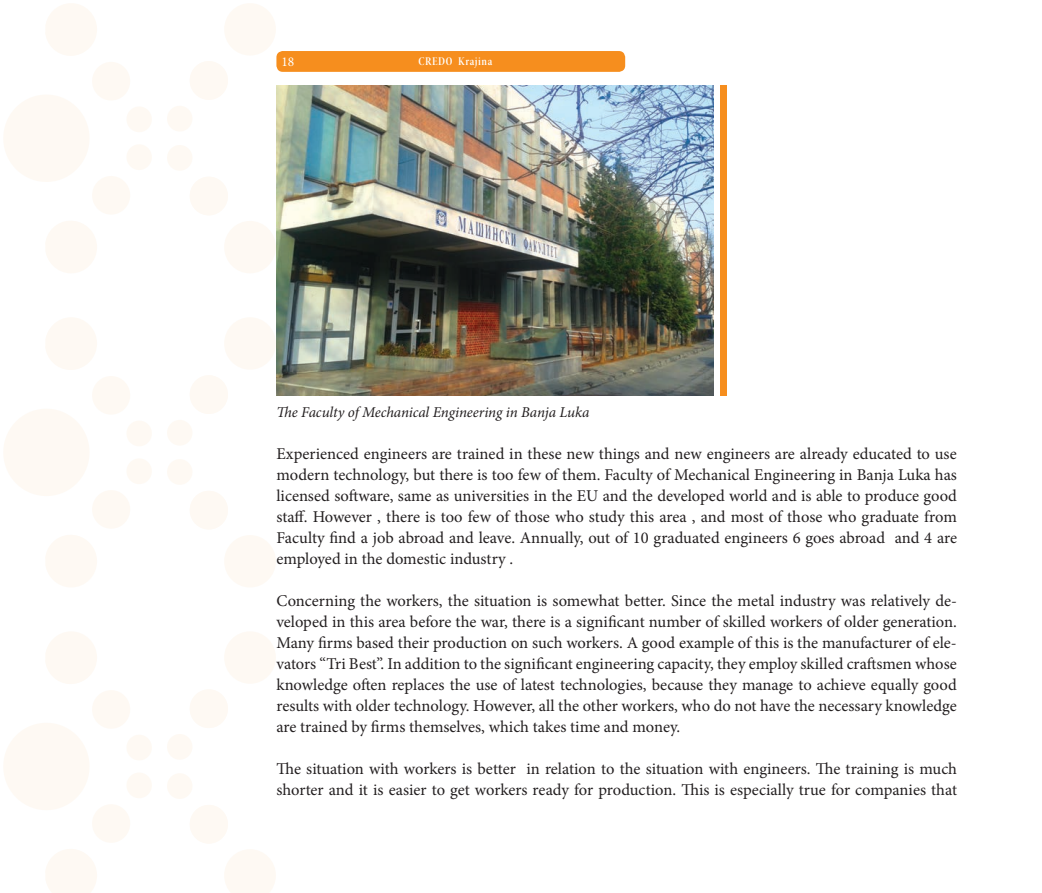
<style>
.page{position:relative;width:1042px;height:893px;background:#fff}
.page>*{position:absolute;margin:0;border:0;box-sizing:border-box;transform-origin:0 0}
.t1{font:16.5px/21px "Minion Pro";letter-spacing:-.005em;color:#231f20;text-align:justify}
.t2{font:italic 15px "Minion Pro";letter-spacing:-.01em;color:#231f20}
.t3{font:13.5px "Minion Pro";color:#fff}
.t4{font:12px "Minion Pro Semibold Cn Disp";color:#fff}
</style>
<div class="page">
<div style="left:224px;top:535px;width:52px;height:52px;background:#fef9f3;border-radius:50%"></div>
<div style="left:224px;top:317px;width:52px;height:53px;background:#fef9f3;border-radius:50%"></div>
<div style="left:167px;top:459px;width:26px;height:26px;background:#fef9f3;border-radius:50%"></div>
<div style="left:167px;top:420px;width:26px;height:26px;background:#fef9f3;border-radius:50%"></div>
<div style="left:126px;top:458px;width:26px;height:26px;background:#fef9f3;border-radius:50%"></div>
<div style="left:126px;top:420px;width:26px;height:27px;background:#fef9f3;border-radius:50%"></div>
<svg style="left:4px;top:376px;width:127px;height:152px"></svg>
<svg style="left:190px;top:491px;width:38px;height:38px"></svg>
<svg style="left:190px;top:375px;width:38px;height:39px"></svg>
<div style="left:45px;top:535px;width:52px;height:52px;background:#fef9f3;border-radius:50%"></div>
<div style="left:45px;top:317px;width:52px;height:53px;background:#fef9f3;border-radius:50%"></div>
<div style="left:224px;top:631px;width:52px;height:53px;background:#fef9f3;border-radius:50%"></div>
<div style="left:167px;top:773px;width:26px;height:26px;background:#fef9f3;border-radius:50%"></div>
<div style="left:167px;top:734px;width:26px;height:26px;background:#fef9f3;border-radius:50%"></div>
<div style="left:126px;top:772px;width:26px;height:27px;background:#fef9f3;border-radius:50%"></div>
<div style="left:126px;top:734px;width:26px;height:27px;background:#fef9f3;border-radius:50%"></div>
<svg style="left:190px;top:805px;width:86px;height:88px"></svg>
<svg style="left:190px;top:690px;width:38px;height:38px"></svg>
<svg style="left:4px;top:690px;width:127px;height:203px"></svg>
<div style="left:45px;top:631px;width:52px;height:53px;background:#fef9f3;border-radius:50%"></div>
<div style="left:224px;top:221px;width:52px;height:52px;background:#fef9f3;border-radius:50%"></div>
<div style="left:224px;top:3px;width:52px;height:53px;background:#fef9f3;border-radius:50%"></div>
<div style="left:167px;top:145px;width:26px;height:26px;background:#fef9f3;border-radius:50%"></div>
<div style="left:167px;top:105px;width:26px;height:27px;background:#fef9f3;border-radius:50%"></div>
<div style="left:126px;top:144px;width:26px;height:26px;background:#fef9f3;border-radius:50%"></div>
<div style="left:126px;top:106px;width:26px;height:27px;background:#fef9f3;border-radius:50%"></div>
<svg style="left:190px;top:177px;width:38px;height:38px"></svg>
<svg style="left:190px;top:61px;width:38px;height:39px"></svg>
<div style="left:45px;top:221px;width:52px;height:52px;background:#fef9f3;border-radius:50%"></div>
<div style="left:45px;top:3px;width:52px;height:53px;background:#fef9f3;border-radius:50%"></div>
<svg style="left:4px;top:62px;width:127px;height:152px"></svg>
<div style="left:276px;top:51px;width:349px;height:21px;background:#f68e1e;border-radius:6px"></div>
<img style="left:276px;top:85px;width:437px;height:311px">
<div style="left:720px;top:85px;width:6px;height:311px;background:#f68e1e"></div>
<p class="t3" style="left:281px;top:52px;width:14px">18</p>
<p class="t4" style="left:418px;top:54px;width:8px">CREDO</p>
<p class="t4" style="left:458px;top:54px;width:36px">Krajina</p>
<p class="t2" style="left:276px;top:401px;width:314px">The Faculty of Mechanical Engineering in Banja Luka</p>
<p class="t1" style="left:276px;top:443px;width:682px">Experienced engineers are trained in these new things and new engineers are already educated to use modern technology, but there is too few of them. Faculty of Mechanical Engineering in Banja Luka has licensed software, same as universities in the EU and the developed world and is able to produce good staff. However , there is too few of those who study this area , and most of those who graduate from Faculty find a job abroad and leave. Annually, out of 10 graduated engineers 6 goes abroad and 4 are employed in the domestic industry .</p>
<p class="t1" style="left:276px;top:590px;width:682px">Concerning the workers, the situation is somewhat better. Since the metal industry was relatively de&shy;veloped in this area before the war, there is a significant number of skilled workers of older generation.<br>Many firms based their production on such workers. A good example of this is the manufacturer of ele&shy;vators “Tri Best”. In addition to the significant engineering capacity, they employ skilled craftsmen whose knowledge often replaces the use of latest technologies, because they manage to achieve equally good results with older technology. However, all the other workers, who do not have the necessary knowledge are trained by firms themselves, which takes time and money.</p>
<p class="t1" style="left:276px;top:758px;width:682px">The situation with workers is better in relation to the situation with engineers. The training is much shorter and it is easier to get workers ready for production. This is especially true for companies that</p>
</div>
